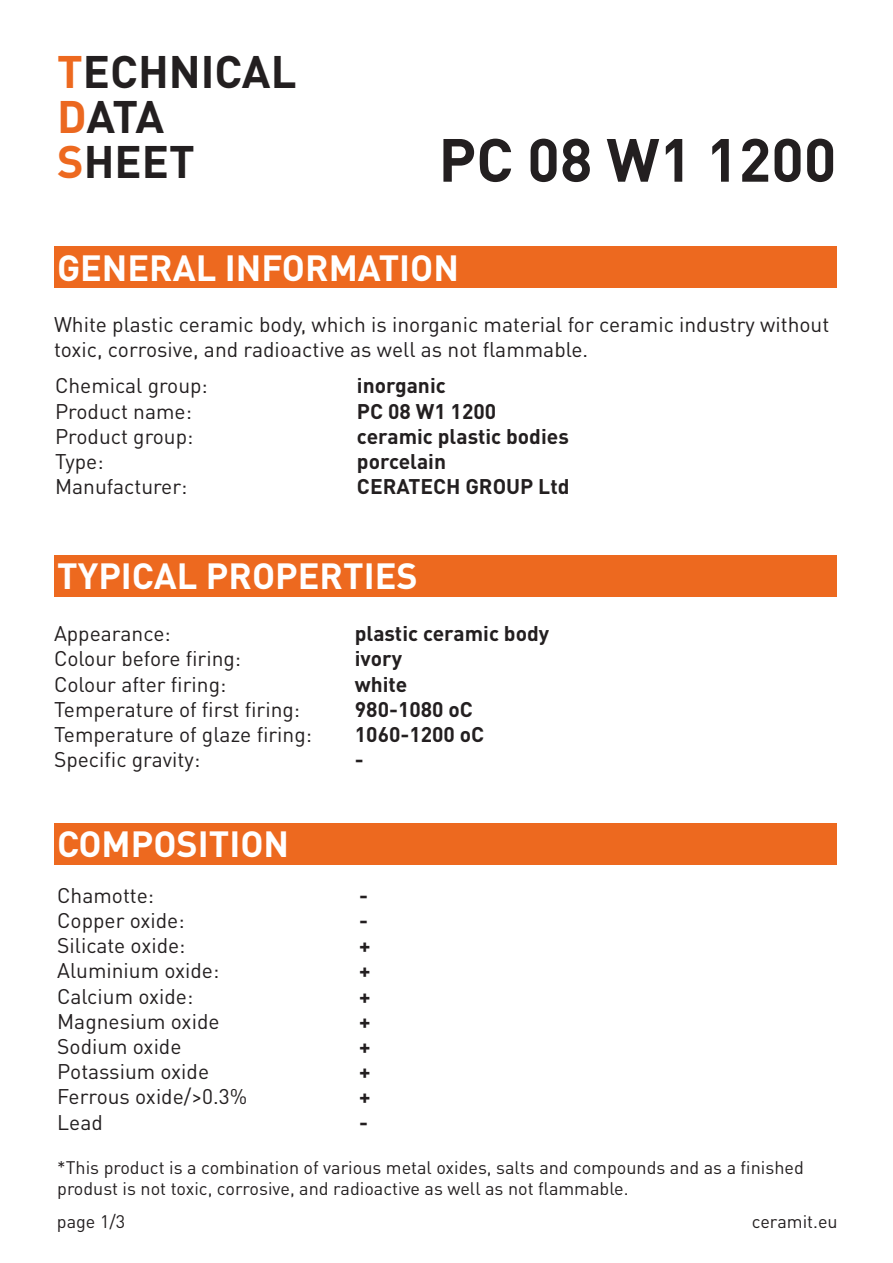
<style>
.page{position:relative;width:893px;height:1263px;background:#fff}
.page>*{position:absolute;margin:0;border:0;box-sizing:border-box;transform-origin:0 0}
.t1{font:700 60px "DIN Pro";color:#231f20}
.t2{font:700 45px "DIN Pro";color:#231f20}
.t3{font:700 36px "DIN Pro";color:#fff}
.t4{font:21px/25.2px "DIN Pro";color:#231f20}
.t5{font:700 21px "DIN Pro";color:#231f20}
.t6{font:18px/21.6px "DIN Pro";color:#231f20}
.s1{color:#ed691f}
.s2{color:#eb6820}
</style>
<div class="page">
<div style="left:54px;top:247px;width:782px;height:41px;background:#ed691f"></div>
<div style="left:54px;top:555px;width:782px;height:41px;background:#ed691f"></div>
<div style="left:54px;top:823px;width:782px;height:41px;background:#ed691f"></div>
<p class="t2" style="left:57px;top:42px;width:241px"><span class="s1">T</span>ECHNICAL</p>
<p class="t2" style="left:57px;top:87px;width:108px"><span class="s2">D</span>ATA</p>
<p class="t2" style="left:57px;top:132px;width:139px"><span class="s1">S</span>HEET</p>
<p class="t1" style="left:438px;top:119px;width:399px">PC 08 W1 1200</p>
<p class="t3" style="left:57px;top:243px;width:403px">GENERAL INFORMATION</p>
<p class="t4" style="left:54px;top:311px;width:777px">White plastic ceramic body, which is inorganic material for ceramic industry without toxic, corrosive, and radioactive as well as not flammable.</p>
<p class="t4" style="left:55px;top:372px;width:154px">Chemical group:</p>
<p class="t4" style="left:55px;top:398px;width:138px">Product name:</p>
<p class="t4" style="left:55px;top:423px;width:140px">Product group:</p>
<p class="t4" style="left:55px;top:448px;width:50px">Type:</p>
<p class="t4" style="left:55px;top:473px;width:134px">Manufacturer:</p>
<p class="t5" style="left:357px;top:372px;width:90px">inorganic</p>
<p class="t5" style="left:357px;top:397px;width:141px">PC 08 W1 1200</p>
<p class="t5" style="left:357px;top:422px;width:213px">ceramic plastic bodies</p>
<p class="t5" style="left:357px;top:447px;width:91px">porcelain</p>
<p class="t5" style="left:357px;top:472px;width:214px">CERATECH GROUP Ltd</p>
<p class="t3" style="left:57px;top:551px;width:362px">TYPICAL PROPERTIES</p>
<p class="t4" style="left:54px;top:620px;width:118px">Appearance:</p>
<p class="t4" style="left:54px;top:645px;width:189px">Colour before firing:</p>
<p class="t4" style="left:54px;top:670px;width:174px">Colour after firing:</p>
<p class="t4" style="left:54px;top:696px;width:248px">Temperature of first firing:</p>
<p class="t4" style="left:54px;top:721px;width:260px">Temperature of glaze firing:</p>
<p class="t4" style="left:54px;top:746px;width:148px">Specific gravity:</p>
<p class="t5" style="left:355px;top:619px;width:196px">plastic ceramic body</p>
<p class="t5" style="left:355px;top:644px;width:49px">ivory</p>
<p class="t5" style="left:355px;top:670px;width:54px">white</p>
<p class="t5" style="left:355px;top:695px;width:120px">980-1080 oC</p>
<p class="t5" style="left:355px;top:720px;width:131px">1060-1200 oC</p>
<p class="t5" style="left:355px;top:745px;width:10px">-</p>
<p class="t3" style="left:57px;top:819px;width:233px">COMPOSITION</p>
<p class="t4" style="left:57px;top:882px;width:98px">Chamotte:</p>
<p class="t4" style="left:57px;top:907px;width:129px">Copper oxide:</p>
<p class="t4" style="left:57px;top:932px;width:130px">Silicate oxide:</p>
<p class="t4" style="left:57px;top:957px;width:164px">Aluminium oxide:</p>
<p class="t4" style="left:57px;top:982px;width:138px">Calcium oxide:</p>
<p class="t4" style="left:57px;top:1008px;width:164px">Magnesium oxide</p>
<p class="t4" style="left:57px;top:1033px;width:126px">Sodium oxide</p>
<p class="t4" style="left:57px;top:1058px;width:153px">Potassium oxide</p>
<p class="t4" style="left:57px;top:1083px;width:192px">Ferrous oxide/&gt;0.3%</p>
<p class="t4" style="left:57px;top:1108px;width:47px">Lead</p>
<p class="t5" style="left:359px;top:881px;width:10px">-</p>
<p class="t5" style="left:359px;top:906px;width:10px">-</p>
<p class="t5" style="left:359px;top:931px;width:13px">+</p>
<p class="t5" style="left:359px;top:956px;width:13px">+</p>
<p class="t5" style="left:359px;top:982px;width:13px">+</p>
<p class="t5" style="left:359px;top:1007px;width:13px">+</p>
<p class="t5" style="left:359px;top:1032px;width:13px">+</p>
<p class="t5" style="left:359px;top:1057px;width:13px">+</p>
<p class="t5" style="left:359px;top:1082px;width:13px">+</p>
<p class="t5" style="left:359px;top:1108px;width:10px">-</p>
<p class="t6" style="left:57px;top:1155px;width:748px">*This product is a combination of various metal oxides, salts and compounds and as a finished produst is not toxic, corrosive, and radioactive as well as not flammable.</p>
<p class="t6" style="left:57px;top:1210px;width:70px">page 1/3</p>
<p class="t6" style="left:752px;top:1210px;width:87px">ceramit.eu</p>
</div>
